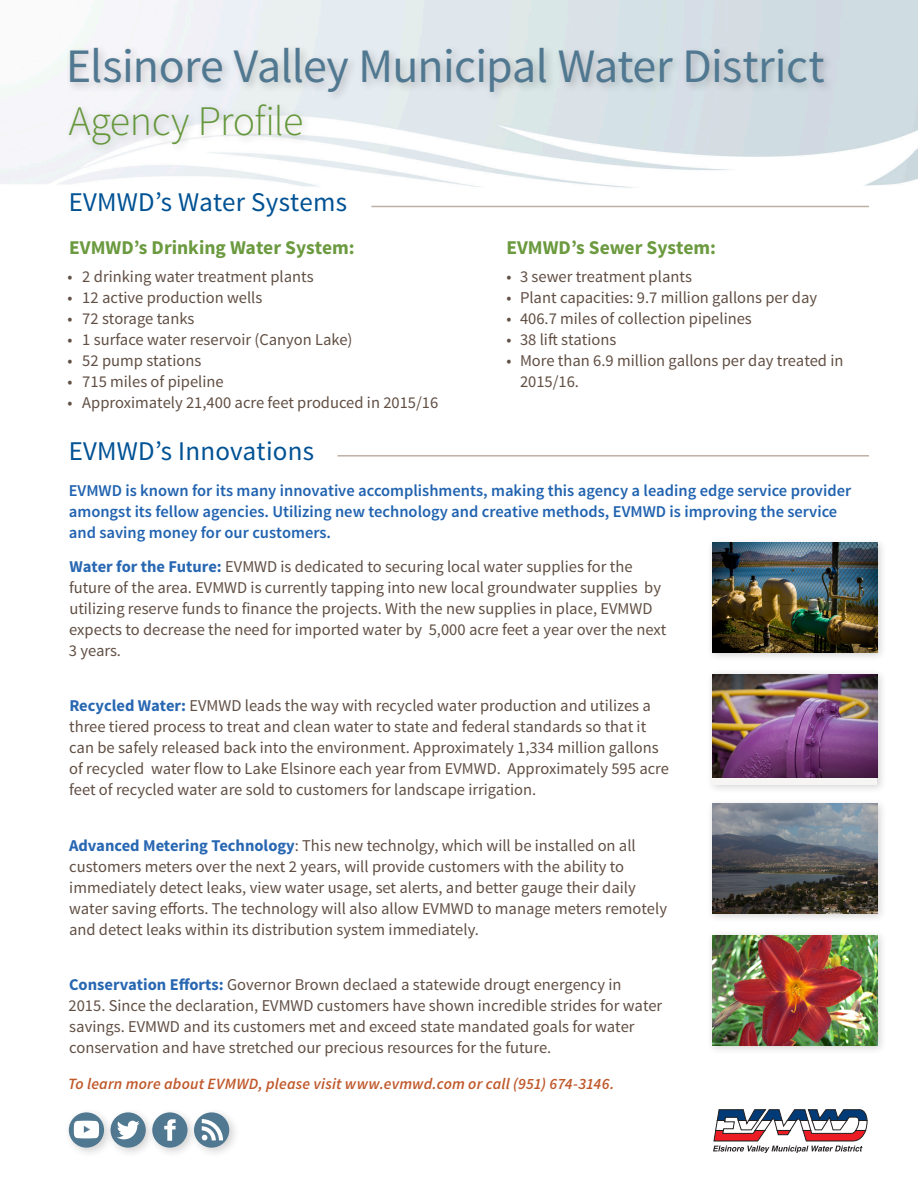
<style>
.page{position:relative;width:918px;height:1188px;background:#fff}
.page>*{position:absolute;margin:0;border:0;box-sizing:border-box;transform-origin:0 0}
.t1{font:48px "Source Sans Pro";letter-spacing:-.015em;color:#517891}
.t2{font:300 42px "Source Sans Pro";letter-spacing:-.015em;color:#65973b}
.t3{font:27px "Source Sans Pro";letter-spacing:.01em;color:#005294}
.t4{font:700 19.5px "Source Sans Pro";color:#6b9a3f}
.t5{font:16.5px/21px "Source Sans Pro";color:#614f44}
.t6{font:600 16.5px/21px "Source Sans Pro";color:#2163b0}
.t7{font:italic 600 15.75px "Source Sans Pro";letter-spacing:.01em;color:#c0592b}
.s1{font-weight:700;color:#2867b2}
</style>
<div class="page">
<svg style="left:713px;top:1109px;width:155px;height:44px"></svg>
<div style="left:148px;top:1108px;width:50px;height:50px;background:#231f20;opacity:.2"></div>
<div style="left:152px;top:1112px;width:36px;height:36px;background:#517891;border-radius:50%"></div>
<svg style="left:164px;top:1119px;width:12px;height:22px"></svg>
<div style="left:106px;top:1108px;width:51px;height:50px;background:#231f20;opacity:.2"></div>
<div style="left:111px;top:1112px;width:35px;height:36px;background:#517891;border-radius:50%"></div>
<svg style="left:117px;top:1121px;width:23px;height:18px"></svg>
<div style="left:64px;top:1108px;width:51px;height:50px;background:#231f20;opacity:.2"></div>
<div style="left:69px;top:1112px;width:35px;height:36px;background:#517891;border-radius:50%"></div>
<svg style="left:74px;top:1121px;width:25px;height:17px"></svg>
<div style="left:189px;top:1108px;width:51px;height:50px;background:#231f20;opacity:.2"></div>
<div style="left:194px;top:1112px;width:35px;height:36px;background:#517891;border-radius:50%"></div>
<svg style="left:202px;top:1119px;width:21px;height:21px"></svg>
<hr style="left:338px;top:455px;width:531px;height:2px;background:#beafa3">
<div style="left:706px;top:537px;width:181px;height:126px;background:#231f20;opacity:.2"></div>
<img style="left:712px;top:543px;width:165px;height:110px">
<div style="left:706px;top:669px;width:181px;height:126px;background:#231f20;opacity:.2"></div>
<div style="left:712px;top:674px;width:165px;height:111px;background:#f6f5f3"></div>
<img style="left:712px;top:674px;width:165px;height:103px">
<div style="left:706px;top:798px;width:181px;height:126px;background:#231f20;opacity:.2"></div>
<img style="left:712px;top:803px;width:165px;height:111px">
<div style="left:706px;top:929px;width:181px;height:126px;background:#231f20;opacity:.2"></div>
<img style="left:712px;top:935px;width:165px;height:110px">
<hr style="left:371px;top:206px;width:498px;height:1px;background:#beafa3">
<div style="left:65px;top:44px;width:770px;height:59px;background:#231f20;opacity:.25"></div>
<div style="left:64px;top:100px;width:248px;height:56px;background:#231f20;opacity:.25"></div>
<p class="t1" style="left:66px;top:37px;width:760px">Elsinore Valley Municipal Water District</p>
<p class="t2" style="left:69px;top:96px;width:236px">Agency Profile</p>
<p class="t3" style="left:69px;top:185px;width:280px">EVMWD’s Water Systems</p>
<p class="t4" style="left:69px;top:235px;width:287px">EVMWD’s Drinking Water System:</p>
<p class="t5" style="left:68px;top:266px;width:248px">• 2 drinking water treatment plants</p>
<p class="t5" style="left:68px;top:287px;width:196px">• 12 active production wells</p>
<p class="t5" style="left:68px;top:308px;width:128px">• 72 storage tanks</p>
<p class="t5" style="left:68px;top:329px;width:287px">• 1 surface water reservoir (Canyon Lake)</p>
<p class="t5" style="left:68px;top:350px;width:135px">• 52 pump stations</p>
<p class="t5" style="left:68px;top:371px;width:158px">• 715 miles of pipeline</p>
<p class="t5" style="left:68px;top:392px;width:372px">• Approximately 21,400 acre feet produced in 2015/16</p>
<p class="t3" style="left:69px;top:434px;width:247px">EVMWD’s Innovations</p>
<p class="t4" style="left:507px;top:235px;width:211px">EVMWD’s Sewer System:</p>
<p class="t5" style="left:507px;top:266px;width:187px">• 3 sewer treatment plants</p>
<p class="t5" style="left:507px;top:287px;width:312px">• Plant capacities: 9.7 million gallons per day</p>
<p class="t5" style="left:507px;top:308px;width:247px">• 406.7 miles of collection pipelines</p>
<p class="t5" style="left:507px;top:329px;width:111px">• 38 lift stations</p>
<p class="t5" style="left:520px;top:350px;width:325px;text-indent:-14px">• More than 6.9 million gallons per day treated in<br>2015/16.</p>
<p class="t6" style="left:69px;top:481px;width:784px">EVMWD is known for its many innovative accomplishments, making this agency a leading edge service provider amongst its fellow agencies. Utilizing new technology and creative methods, EVMWD is improving the service and saving money for our customers.</p>
<p class="t5" style="left:69px;top:556px;width:599px"><span class="s1">Water for the Future:</span> EVMWD is dedicated to securing local water supplies for the future of the area. EVMWD is currently tapping into new local groundwater supplies by utilizing reserve funds to finance the projects. With the new supplies in place, EVMWD expects to decrease the need for imported water by 5,000 acre feet a year over the next 3 years.</p>
<p class="t5" style="left:69px;top:696px;width:601px"><span class="s1">Recycled Water:</span> EVMWD leads the way with recycled water production and utilizes a three tiered process to treat and clean water to state and federal standards so that it can be safely released back into the environment. Approximately 1,334 million gallons of recycled water flow to Lake Elsinore each year from EVMWD. Approximately 595 acre feet of recycled water are sold to customers for landscape irrigation.</p>
<p class="t5" style="left:69px;top:835px;width:600px"><span class="s1">Advanced Metering Technology</span>: This new technolgy, which will be installed on all customers meters over the next 2 years, will provide customers with the ability to immediately detect leaks, view water usage, set alerts, and better gauge their daily water saving efforts. The technology will also allow EVMWD to manage meters remotely and detect leaks within its distribution system immediately.</p>
<p class="t5" style="left:69px;top:975px;width:595px"><span class="s1">Conservation Efforts:</span> Governor Brown declaed a statewide drougt energency in<br>2015. Since the declaration, EVMWD customers have shown incredible strides for water savings. EVMWD and its customers met and exceed state mandated goals for water conservation and have stretched our precious resources for the future.</p>
<p class="t7" style="left:68px;top:1074px;width:548px">To learn more about EVMWD, please visit www.evmwd.com or call (951) 674-3146.</p>
</div>
